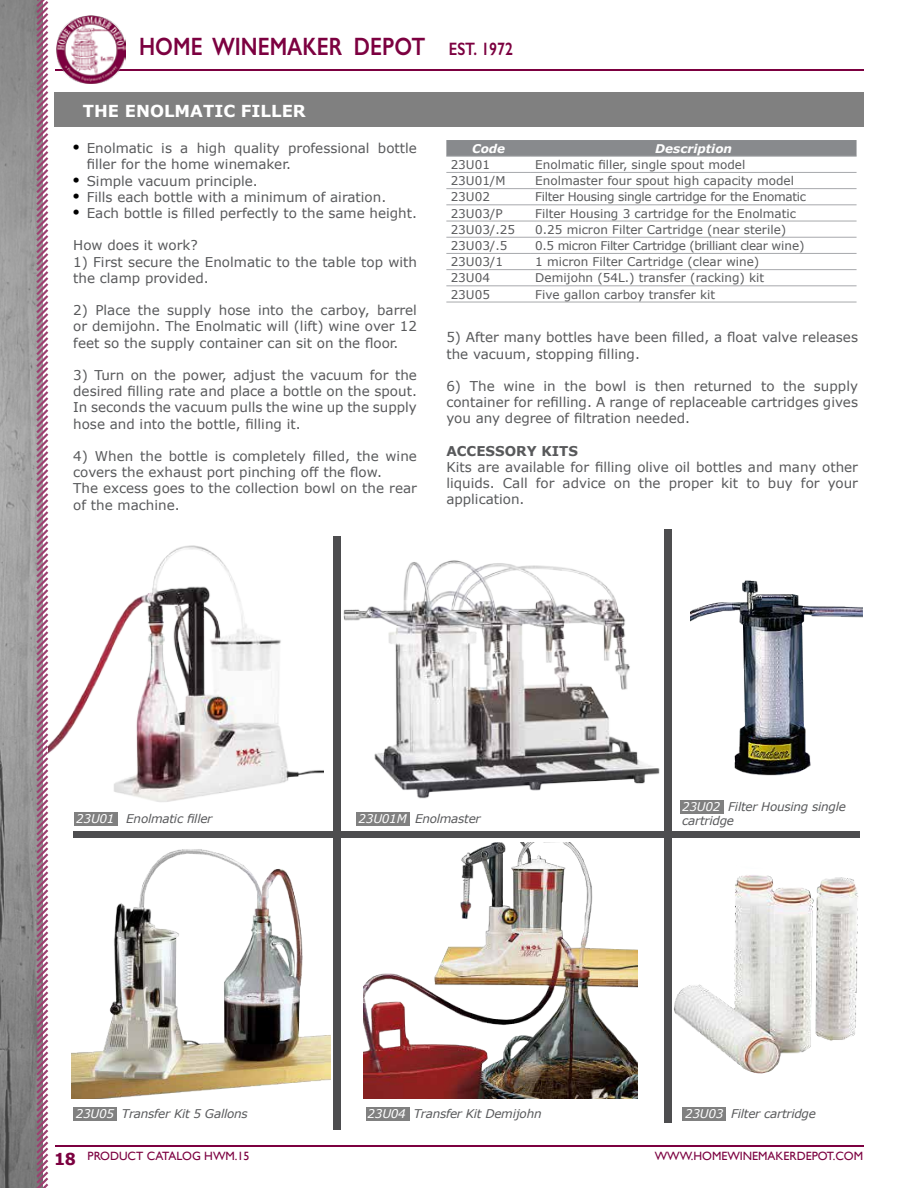
<style>
.page{position:relative;width:918px;height:1188px;background:#fff}
.page>*{position:absolute;margin:0;border:0;box-sizing:border-box;transform-origin:0 0}
.t1{font:600 25.2px "Gill Sans";color:#7c0040;scale:.83 1}
.t2{font:700 16.5px "Verdana";color:#fff}
.t3{font:13.5px/16.2px "Verdana";color:#58595b}
.t4{font:700 13.5px "Verdana";color:#58595b}
.t5{font:12px "Verdana";color:#58595b}
.t6{font:italic 12px/14.4px "Verdana";letter-spacing:-.02em;color:#58595b}
.t7{font:12px "Gill Sans";color:#7c0040}
.t8{font:12px "Verdana";letter-spacing:-.03em;color:#58595b}
.t9{font:12px "Verdana";letter-spacing:-.025em;color:#58595b}
.t10{font:italic 700 12px "Verdana";color:#fff}
.s1{font-size:18px}
.s2{font-family:"Times";font-size:18px;color:#000}
.s3{color:#fff}
.s4{font-family:"Tahoma";font-weight:700;font-size:16.5px}
</style>
<div class="page">
<hr style="left:55px;top:69px;width:809px;height:2px;background:#7c0040">
<svg style="left:0;top:0;width:49px;height:1188px;background:#988f93"></svg>
<img style="left:57px;top:15px;width:68px;height:69px">
<hr style="left:55px;top:1146px;width:808px;height:1px;background:#7c0040">
<div style="left:446px;top:140px;width:411px;height:16px;background:#888a8d"></div>
<svg style="left:446px;top:189px;width:411px;height:113px"></svg>
<hr style="left:446px;top:156px;width:85px;height:1px;background:#a7a9ac">
<hr style="left:531px;top:156px;width:326px;height:1px;background:#a7a9ac">
<hr style="left:446px;top:172px;width:85px;height:1px;background:#a7a9ac">
<hr style="left:531px;top:172px;width:326px;height:1px;background:#a7a9ac">
<hr style="left:446px;top:188px;width:85px;height:1px;background:#a7a9ac">
<hr style="left:531px;top:188px;width:326px;height:1px;background:#a7a9ac">
<hr style="left:446px;top:205px;width:85px;height:1px;background:#a7a9ac">
<hr style="left:531px;top:205px;width:326px;height:1px;background:#a7a9ac">
<hr style="left:446px;top:221px;width:85px;height:1px;background:#a7a9ac">
<hr style="left:531px;top:221px;width:326px;height:1px;background:#a7a9ac">
<hr style="left:446px;top:237px;width:85px;height:1px;background:#a7a9ac">
<hr style="left:531px;top:237px;width:326px;height:1px;background:#a7a9ac">
<hr style="left:446px;top:253px;width:85px;height:1px;background:#a7a9ac">
<hr style="left:531px;top:253px;width:326px;height:1px;background:#a7a9ac">
<hr style="left:446px;top:269px;width:85px;height:1px;background:#a7a9ac">
<hr style="left:531px;top:269px;width:326px;height:1px;background:#a7a9ac">
<hr style="left:446px;top:286px;width:85px;height:1px;background:#a7a9ac">
<hr style="left:531px;top:286px;width:326px;height:1px;background:#a7a9ac">
<hr style="left:446px;top:302px;width:85px;height:1px;background:#a7a9ac">
<hr style="left:531px;top:302px;width:326px;height:1px;background:#a7a9ac">
<img style="left:48px;top:542px;width:276px;height:261px">
<img style="left:343px;top:560px;width:317px;height:239px">
<img style="left:71px;top:849px;width:259px;height:250px">
<img style="left:690px;top:580px;width:172px;height:196px">
<div style="left:73px;top:831px;width:787px;height:7px;background:#4d4d4f"></div>
<div style="left:333px;top:536px;width:8px;height:593px;background:#4d4d4f"></div>
<div style="left:664px;top:529px;width:8px;height:593px;background:#4d4d4f"></div>
<img style="left:674px;top:875px;width:184px;height:199px">
<img style="left:364px;top:843px;width:273px;height:256px">
<div style="left:54px;top:93px;width:810px;height:34px;background:#808080"></div>
<div style="left:74px;top:812px;width:43px;height:14px;background:#808080"></div>
<div style="left:356px;top:812px;width:53px;height:14px;background:#808080"></div>
<div style="left:681px;top:800px;width:43px;height:14px;background:#808080"></div>
<div style="left:73px;top:1107px;width:44px;height:14px;background:#808080"></div>
<div style="left:366px;top:1107px;width:43px;height:14px;background:#808080"></div>
<div style="left:682px;top:1107px;width:44px;height:14px;background:#808080"></div>
<h1 class="t1" style="left:139px;top:31px;width:452px">HOME WINEMAKER DEPOT <span class="s1">EST. 1972</span></h1>
<p class="t2" style="left:83px;top:99px;width:224px">THE ENOLMATIC FILLER</p>
<p class="t3" style="left:87px;top:140px;width:332px;text-indent:-14px"><span class="s2">•</span> Enolmatic is a high quality professional bottle filler for the home winemaker.</p>
<p class="t3" style="left:73px;top:173px;width:186px"><span class="s2">•</span> Simple vacuum principle.</p>
<p class="t3" style="left:73px;top:189px;width:315px"><span class="s2">•</span> Fills each bottle with a minimum of airation.</p>
<p class="t3" style="left:73px;top:205px;width:345px"><span class="s2">•</span> Each bottle is filled perfectly to the same height.</p>
<p class="t3" style="left:73px;top:237px;width:126px">How does it work?</p>
<p class="t3" style="left:73px;top:254px;width:345px">1) First secure the Enolmatic to the table top with the clamp provided.</p>
<p class="t3" style="left:73px;top:302px;width:345px;text-align:justify">2) Place the supply hose into the carboy, barrel or demijohn. The Enolmatic will (lift) wine over 12 feet so the supply container can sit on the floor.</p>
<p class="t3" style="left:73px;top:367px;width:345px;text-align:justify">3) Turn on the power, adjust the vacuum for the desired filling rate and place a bottle on the spout.<br>In seconds the vacuum pulls the wine up the supply hose and into the bottle, filling it.</p>
<p class="t3" style="left:73px;top:448px;width:345px">4) When the bottle is completely filled, the wine covers the exhaust port pinching off the flow.<br>The excess goes to the collection bowl on the rear of the machine.</p>
<p class="t10" style="left:472px;top:140px;width:35px">Code</p>
<p class="t10" style="left:655px;top:140px;width:78px">Description</p>
<p class="t5" style="left:451px;top:156px;width:41px">23U01</p>
<p class="t5" style="left:535px;top:156px;width:212px">Enolmatic filler, single spout model</p>
<p class="t5" style="left:451px;top:173px;width:56px">23U01/M</p>
<p class="t5" style="left:535px;top:173px;width:260px">Enolmaster four spout high capacity model</p>
<p class="t5" style="left:451px;top:189px;width:41px">23U02</p>
<p class="t9" style="left:535px;top:189px;width:272px">Filter Housing single cartridge for the Enomatic</p>
<p class="t5" style="left:451px;top:205px;width:53px">23U03/P</p>
<p class="t5" style="left:535px;top:205px;width:262px">Filter Housing 3 cartridge for the Enolmatic</p>
<p class="t5" style="left:451px;top:221px;width:66px">23U03/.25</p>
<p class="t5" style="left:535px;top:221px;width:253px">0.25 micron Filter Cartridge (near sterile)</p>
<p class="t5" style="left:451px;top:237px;width:58px">23U03/.5</p>
<p class="t8" style="left:535px;top:237px;width:271px">0.5 micron Filter Cartridge (brilliant clear wine)</p>
<p class="t5" style="left:451px;top:254px;width:54px">23U03/1</p>
<p class="t5" style="left:535px;top:254px;width:226px">1 micron Filter Cartridge (clear wine)</p>
<p class="t5" style="left:451px;top:270px;width:41px">23U04</p>
<p class="t5" style="left:535px;top:270px;width:231px">Demijohn (54L.) transfer (racking) kit</p>
<p class="t5" style="left:451px;top:286px;width:41px">23U05</p>
<p class="t5" style="left:535px;top:286px;width:182px">Five gallon carboy transfer kit</p>
<p class="t3" style="left:446px;top:329px;width:413px">5) After many bottles have been filled, a float valve releases the vacuum, stopping filling.</p>
<p class="t3" style="left:446px;top:378px;width:413px;text-align:justify">6) The wine in the bowl is then returned to the supply container for refilling. A range of replaceable cartridges gives you any degree of filtration needed.</p>
<p class="t4" style="left:446px;top:441px;width:133px">ACCESSORY KITS</p>
<p class="t3" style="left:446px;top:459px;width:413px;text-align:justify">Kits are available for filling olive oil bottles and many other liquids. Call for advice on the proper kit to buy for your application.</p>
<p class="t6" style="left:76px;top:811px;width:138px"><span class="s3">23U01</span> Enolmatic filler</p>
<p class="t6" style="left:359px;top:811px;width:124px"><span class="s3">23U01M</span> Enolmaster</p>
<p class="t6" style="left:76px;top:1107px;width:173px"><span class="s3">23U05</span> Transfer Kit 5 Gallons</p>
<p class="t6" style="left:368px;top:1107px;width:176px"><span class="s3">23U04</span> Transfer Kit Demijohn</p>
<p class="t6" style="left:682px;top:799px;width:165px"><span class="s3">23U02</span> Filter Housing single cartridge</p>
<p class="t6" style="left:685px;top:1107px;width:133px"><span class="s3">23U03</span> Filter cartridge</p>
<p class="t7" style="left:55px;top:1149px;width:196px"><span class="s4">18</span> PRODUCT CATALOG HWM.15</p>
<p class="t7" style="left:655px;top:1149px;width:210px">WWW.HOMEWINEMAKERDEPOT.COM</p>
</div>
